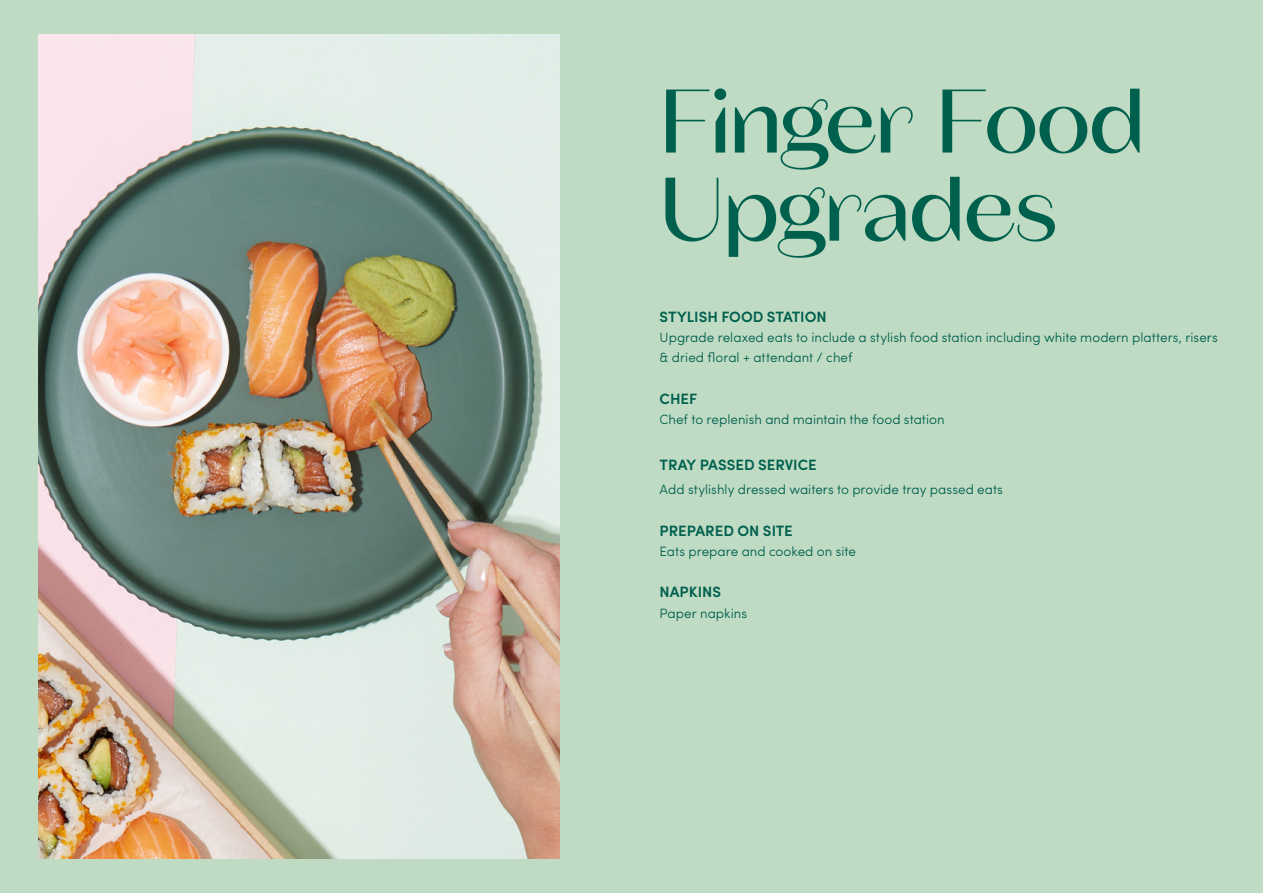
<style>
.page{position:relative;width:1263px;height:893px;background:#c0dbc4}
.page>*{position:absolute;margin:0;border:0;box-sizing:border-box;transform-origin:0 0}
.t1{font:500 90px/88.1px "Fromage";letter-spacing:-.015em;color:#00604e}
.t2{font:600 15px "Sofia Pro";color:#00604e}
.t3{font:300 13.5px/20.2px "Sofia Pro";color:#00604e}
</style>
<div class="page">
<img style="left:38px;top:34px;width:521px;height:825px">
<h1 class="t1" style="left:660px;top:79px;width:487px">Finger Food<br>Upgrades</h1>
<p class="t2" style="left:660px;top:305px;width:169px">STYLISH FOOD STATION</p>
<p class="t3" style="left:660px;top:326px;width:560px">Upgrade relaxed eats to include a stylish food station including white modern platters, risers &amp; dried floral + attendant / chef</p>
<p class="t2" style="left:660px;top:387px;width:39px">CHEF</p>
<p class="t3" style="left:660px;top:408px;width:286px">Chef to replenish and maintain the food station</p>
<p class="t2" style="left:660px;top:453px;width:159px">TRAY PASSED SERVICE</p>
<p class="t3" style="left:660px;top:478px;width:345px">Add stylishly dressed waiters to provide tray passed eats</p>
<p class="t2" style="left:660px;top:519px;width:135px">PREPARED ON SITE</p>
<p class="t3" style="left:660px;top:540px;width:198px">Eats prepare and cooked on site</p>
<p class="t2" style="left:660px;top:581px;width:63px">NAPKINS</p>
<p class="t3" style="left:660px;top:602px;width:89px">Paper napkins</p>
</div>
